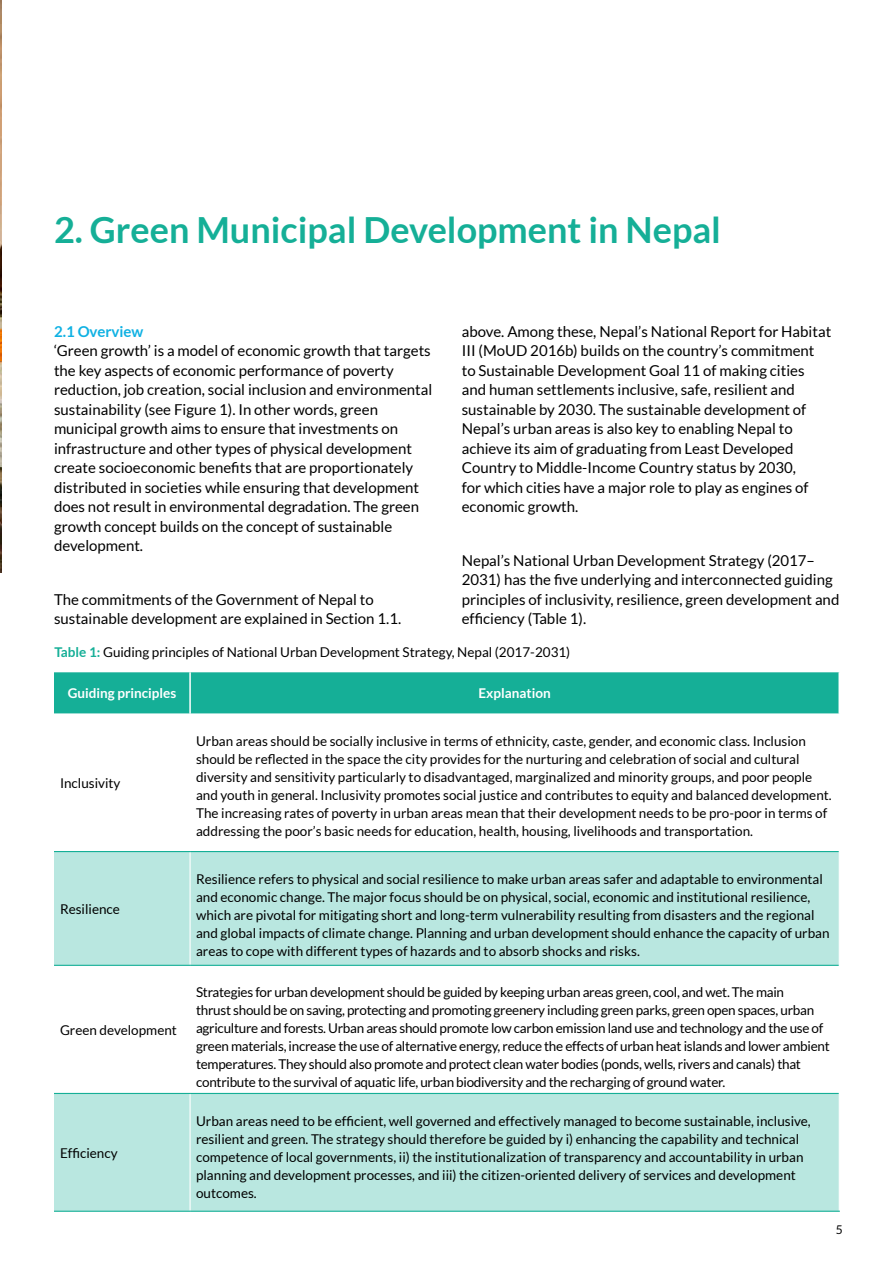
<style>
.page{position:relative;width:893px;height:1263px;background:#fff}
.page>*{position:absolute;margin:0;border:0;box-sizing:border-box;transform-origin:0 0}
.t1{font:700 36px "Lato";color:#15af97}
.t2{font:15px/19.5px "Lato";color:#000}
.t3{font:700 15px "Lato";color:#0fb1e3}
.t4{font:13.5px/18px "Lato";color:#000}
.t5{font:13.5px/18px "Lato";letter-spacing:-.02em;color:#000}
.t6{font:700 13.5px "Lato";color:#fff}
.t7{font:12px "Lato";color:#000}
.s1{font-weight:700;color:#15af97}
</style>
<div class="page">
<div style="left:54px;top:672px;width:784px;height:41px;background:#15af97"></div>
<svg style="left:54px;top:852px;width:785px;height:359px;fill:#b9e7e0"></svg>
<hr style="left:190px;top:852px;width:1px;height:113px;background:#fff">
<hr style="left:190px;top:966px;width:1px;height:127px;background:#fff">
<hr style="left:190px;top:1094px;width:1px;height:117px;background:#fff">
<hr style="left:54px;top:851px;width:136px;height:1px;background:#15af97">
<hr style="left:190px;top:851px;width:649px;height:1px;background:#15af97">
<hr style="left:54px;top:965px;width:136px;height:1px;background:#15af97">
<hr style="left:190px;top:965px;width:649px;height:1px;background:#15af97">
<hr style="left:54px;top:1093px;width:136px;height:1px;background:#15af97">
<hr style="left:190px;top:1093px;width:649px;height:1px;background:#15af97">
<hr style="left:54px;top:1211px;width:136px;height:1px;background:#15af97">
<hr style="left:190px;top:1211px;width:650px;height:1px;background:#15af97">
<hr style="left:189px;top:672px;width:2px;height:41px;background:#fff">
<img style="left:0;top:0;width:2px;height:573px">
<h1 class="t1" style="left:54px;top:209px;width:668px">2. Green Municipal Development in Nepal</h1>
<p class="t2" style="left:462px;top:322px;width:371px">above. Among these, Nepal’s National Report for Habitat III (MoUD 2016b) builds on the country’s commitment to Sustainable Development Goal 11 of making cities and human settlements inclusive, safe, resilient and sustainable by 2030. The sustainable development of Nepal’s urban areas is also key to enabling Nepal to achieve its aim of graduating from Least Developed Country to Middle-Income Country status by 2030,<br>for which cities have a major role to play as engines of economic growth.</p>
<p class="t2" style="left:462px;top:551px;width:379px">Nepal’s National Urban Development Strategy (2017– 2031) has the five underlying and interconnected guiding principles of inclusivity, resilience, green development and efficiency (Table 1).</p>
<p class="t4" style="left:54px;top:643px;width:517px"><span class="s1">Table 1:</span> Guiding principles of National Urban Development Strategy, Nepal (2017-2031)</p>
<p class="t6" style="left:68px;top:686px;width:110px">Guiding principles</p>
<p class="t6" style="left:478px;top:686px;width:74px">Explanation</p>
<p class="t3" style="left:54px;top:323px;width:91px">2.1 Overview</p>
<p class="t2" style="left:54px;top:341px;width:380px">‘Green growth’ is a model of economic growth that targets the key aspects of economic performance of poverty reduction, job creation, social inclusion and environmental sustainability (see Figure 1). In other words, green municipal growth aims to ensure that investments on infrastructure and other types of physical development create socioeconomic benefits that are proportionately distributed in societies while ensuring that development does not result in environmental degradation. The green growth concept builds on the concept of sustainable development.</p>
<p class="t2" style="left:54px;top:590px;width:349px">The commitments of the Government of Nepal to sustainable development are explained in Section 1.1.</p>
<p class="t4" style="left:60px;top:774px;width:62px">Inclusivity</p>
<p class="t4" style="left:60px;top:900px;width:61px">Resilience</p>
<p class="t4" style="left:60px;top:1021px;width:118px">Green development</p>
<p class="t4" style="left:60px;top:1144px;width:59px">Efficiency</p>
<p class="t4" style="left:196px;top:731px;width:637px">Urban areas should be socially inclusive in terms of ethnicity, caste, gender, and economic class. Inclusion should be reflected in the space the city provides for the nurturing and celebration of social and cultural diversity and sensitivity particularly to disadvantaged, marginalized and minority groups, and poor people and youth in general. Inclusivity promotes social justice and contributes to equity and balanced development.<br>The increasing rates of poverty in urban areas mean that their development needs to be pro-poor in terms of addressing the poor’s basic needs for education, health, housing, livelihoods and transportation.</p>
<p class="t4" style="left:196px;top:870px;width:635px">Resilience refers to physical and social resilience to make urban areas safer and adaptable to environmental and economic change. The major focus should be on physical, social, economic and institutional resilience, which are pivotal for mitigating short and long-term vulnerability resulting from disasters and the regional and global impacts of climate change. Planning and urban development should enhance the capacity of urban areas to cope with different types of hazards and to absorb shocks and risks.</p>
<p class="t5" style="left:196px;top:983px;width:635px">Strategies for urban development should be guided by keeping urban areas green, cool, and wet. The main<br>thrust should be on saving, protecting and promoting greenery including green parks, green open spaces, urban agriculture and forests. Urban areas should promote low carbon emission land use and technology and the use of green materials, increase the use of alternative energy, reduce the effects of urban heat islands and lower ambient temperatures. They should also promote and protect clean water bodies (ponds, wells, rivers and canals) that contribute to the survival of aquatic life, urban biodiversity and the recharging of ground water.</p>
<p class="t4" style="left:196px;top:1111px;width:616px">Urban areas need to be efficient, well governed and effectively managed to become sustainable, inclusive, resilient and green. The strategy should therefore be guided by i) enhancing the capability and technical competence of local governments, ii) the institutionalization of transparency and accountability in urban planning and development processes, and iii) the citizen-oriented delivery of services and development outcomes.</p>
<p class="t7" style="left:836px;top:1222px;width:8px">5</p>
</div>
